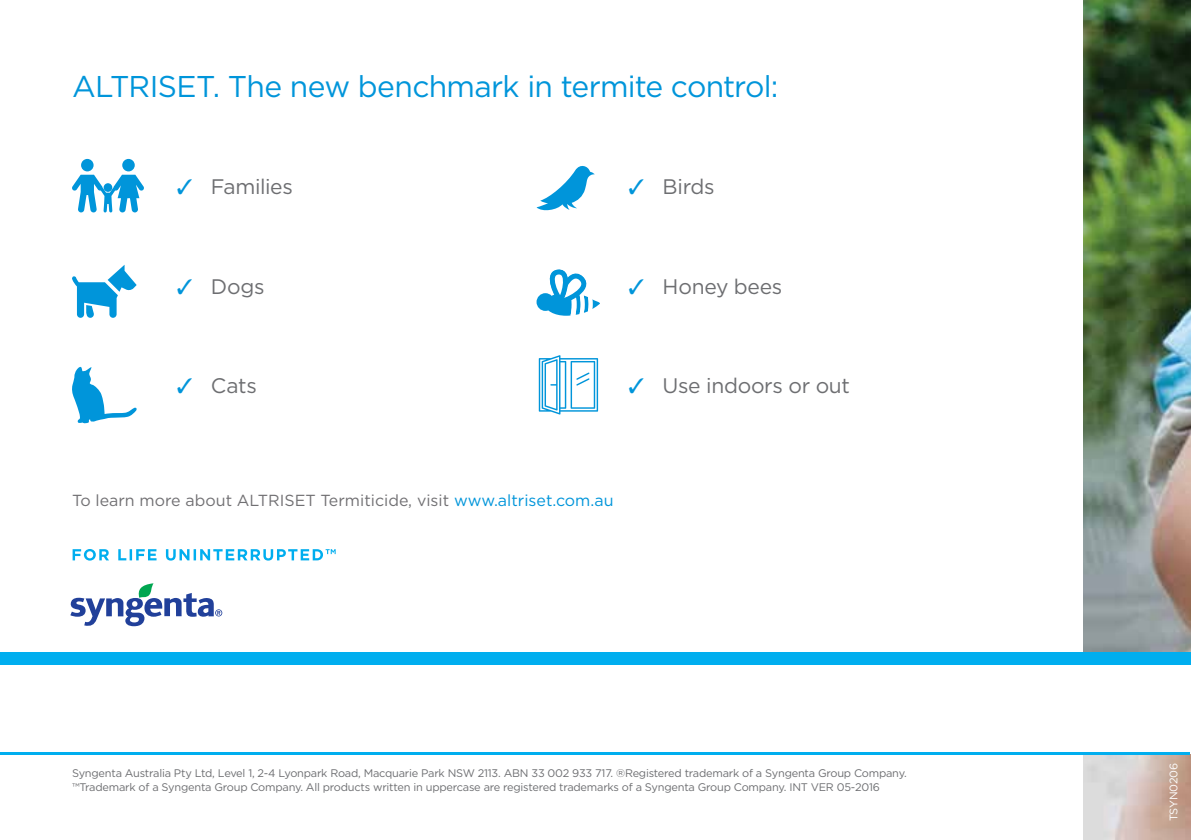
<style>
.page{position:relative;width:1191px;height:840px;background:#fff}
.page>*{position:absolute;margin:0;border:0;box-sizing:border-box;transform-origin:0 0}
.t1{font:30px "Gotham";letter-spacing:-.025em;color:#0095da}
.t2{font:21px "Gotham";letter-spacing:-.015em;color:#6d6e71}
.t3{font:16px "Gotham";color:#717073}
.t4{font:11px/14px "Gotham";letter-spacing:-.02em;color:#6d6e71}
.t5{font:11px "Gotham";letter-spacing:-.02em;color:#fff}
.s1{color:#0095da}
</style>
<div class="page">
<img style="left:1083px;top:0;width:108px;height:839px">
<svg style="left:70px;top:583px;width:152px;height:43px"></svg>
<svg style="left:73px;top:549px;width:263px;height:11px"></svg>
<svg style="left:539px;top:355px;width:59px;height:59px"></svg>
<svg style="left:536px;top:166px;width:59px;height:45px"></svg>
<div style="left:81px;top:159px;width:13px;height:12px;background:#0095da;border-radius:50%"></div>
<div style="left:122px;top:159px;width:13px;height:12px;background:#0095da;border-radius:50%"></div>
<svg style="left:72px;top:175px;width:72px;height:37px"></svg>
<svg style="left:72px;top:264px;width:65px;height:54px"></svg>
<svg style="left:72px;top:366px;width:65px;height:57px"></svg>
<svg style="left:548px;top:269px;width:52px;height:46px"></svg>
<div style="left:536px;top:293px;width:18px;height:18px;background:#0095da;border-radius:50%"></div>
<div style="left:1082px;top:655px;width:109px;height:98px;background:#fff"></div>
<div style="left:1082px;top:651px;width:109px;height:13px;background:#00aeef"></div>
<hr style="left:0;top:752px;width:1190px;height:2px;background:#00aeef">
<div style="left:0;top:651px;width:1082px;height:13px;background:#00aeef"></div>
<h1 class="t1" style="left:72px;top:70px;width:708px">ALTRISET. The new benchmark in termite control:</h1>
<h2 class="t2" style="left:177px;top:174px;width:117px"><span class="s1">✓</span> Families</h2>
<h2 class="t2" style="left:628px;top:175px;width:88px"><span class="s1">✓</span> Birds</h2>
<h2 class="t2" style="left:177px;top:274px;width:89px"><span class="s1">✓</span> Dogs</h2>
<h2 class="t2" style="left:628px;top:274px;width:155px"><span class="s1">✓</span> Honey bees</h2>
<h2 class="t2" style="left:177px;top:374px;width:81px"><span class="s1">✓</span> Cats</h2>
<h2 class="t2" style="left:628px;top:374px;width:223px"><span class="s1">✓</span> Use indoors or out</h2>
<h3 class="t3" style="left:72px;top:491px;width:543px">To learn more about ALTRISET Termiticide, visit <span class="s1">www.altriset.com.au</span></h3>
<p class="t4" style="left:72px;top:765px;width:836px">Syngenta Australia Pty Ltd, Level 1, 2-4 Lyonpark Road, Macquarie Park NSW 2113. ABN 33 002 933 717. ®Registered trademark of a Syngenta Group Company. ™Trademark of a Syngenta Group Company. All products written in uppercase are registered trademarks of a Syngenta Group Company. INT VER 05-2016</p>
<p class="t5" style="left:1167px;top:820px;width:60px;rotate:-90deg">TSYN0206</p>
</div>
